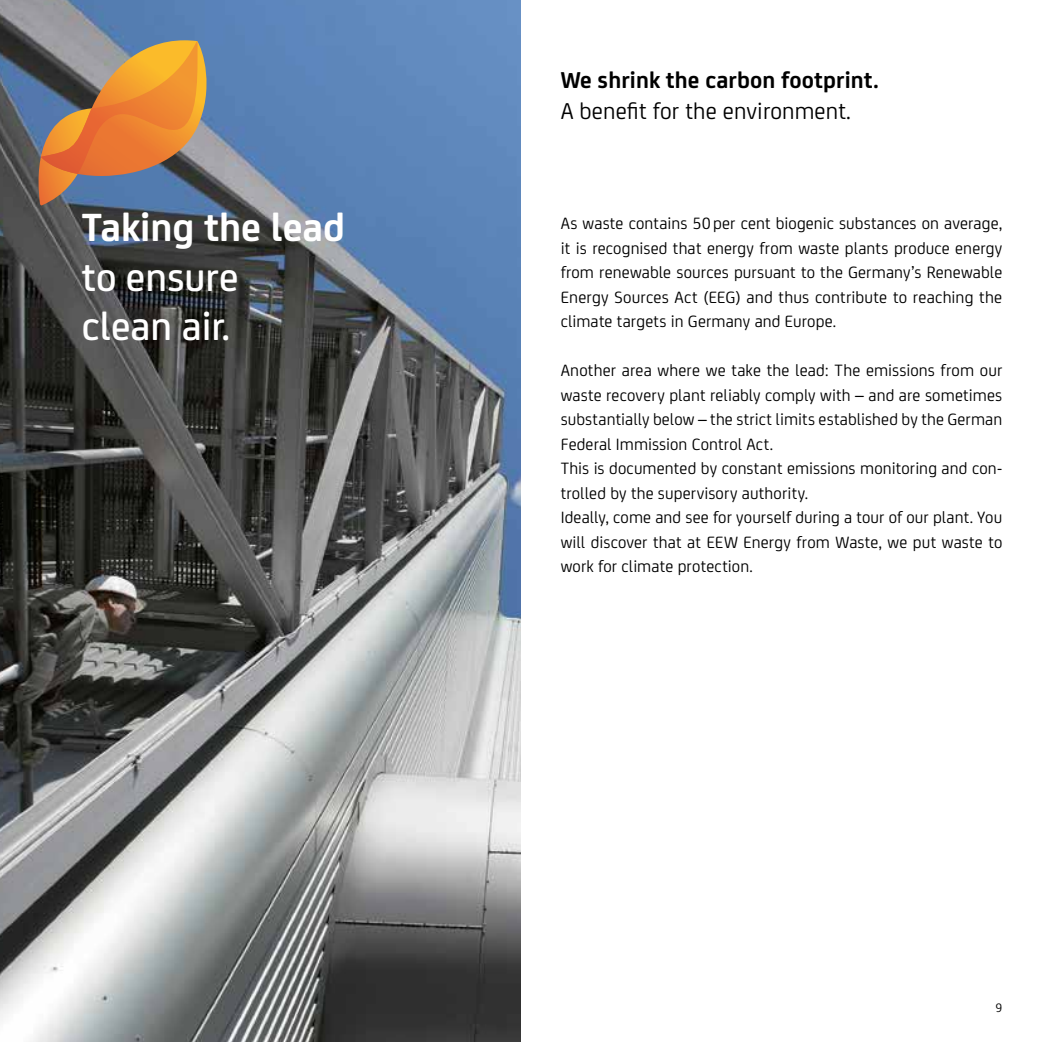
<style>
.page{position:relative;width:1042px;height:1042px;background:#fff}
.page>*{position:absolute;margin:0;border:0;box-sizing:border-box;transform-origin:0 0}
.t1{font:500 42px/49px "EEW";color:#fff}
.t2{font:700 42px "EEW";color:#fff}
.t3{font:700 24.5px "EEW";letter-spacing:.005em;color:#000}
.t4{font:24.5px "EEW";letter-spacing:.005em;color:#000}
.t5{font:17.5px/24.5px "EEW";letter-spacing:.01em;color:#000;text-align:justify}
.t6{font:13.12px "EEW";color:#000}
</style>
<div class="page">
<img style="left:0;top:0;width:521px;height:1042px">
<svg style="left:32px;top:40px;width:183px;height:166px"></svg>
<h1 class="t2" style="left:82px;top:196px;width:265px">Taking the lead</h1>
<h1 class="t1" style="left:82px;top:249px;width:158px">to ensure clean air.</h1>
<h2 class="t3" style="left:561px;top:61px;width:319px">We shrink the carbon footprint.</h2>
<h2 class="t4" style="left:561px;top:94px;width:292px">A benefit for the environment.</h2>
<p class="t5" style="left:561px;top:210px;width:443px">As waste contains 50 per cent biogenic substances on average, it is recognised that energy from waste plants produce energy from renewable sources pursuant to the Germany’s Renewable Energy Sources Act (EEG) and thus contribute to reaching the climate targets in Germany and Europe.</p>
<p class="t5" style="left:561px;top:357px;width:443px;text-align:left">Another area where we take the lead: The emissions from our waste recovery plant reliably comply with – and are sometimes substantially below – the strict limits established by the German Federal Immission Control Act.<br>This is documented by constant emissions monitoring and con&shy;trolled by the supervisory authority.<br>Ideally, come and see for yourself during a tour of our plant. You will discover that at EEW Energy from Waste, we put waste to work for climate protection.</p>
<p class="t6" style="left:995px;top:998px;width:8px">9</p>
</div>
